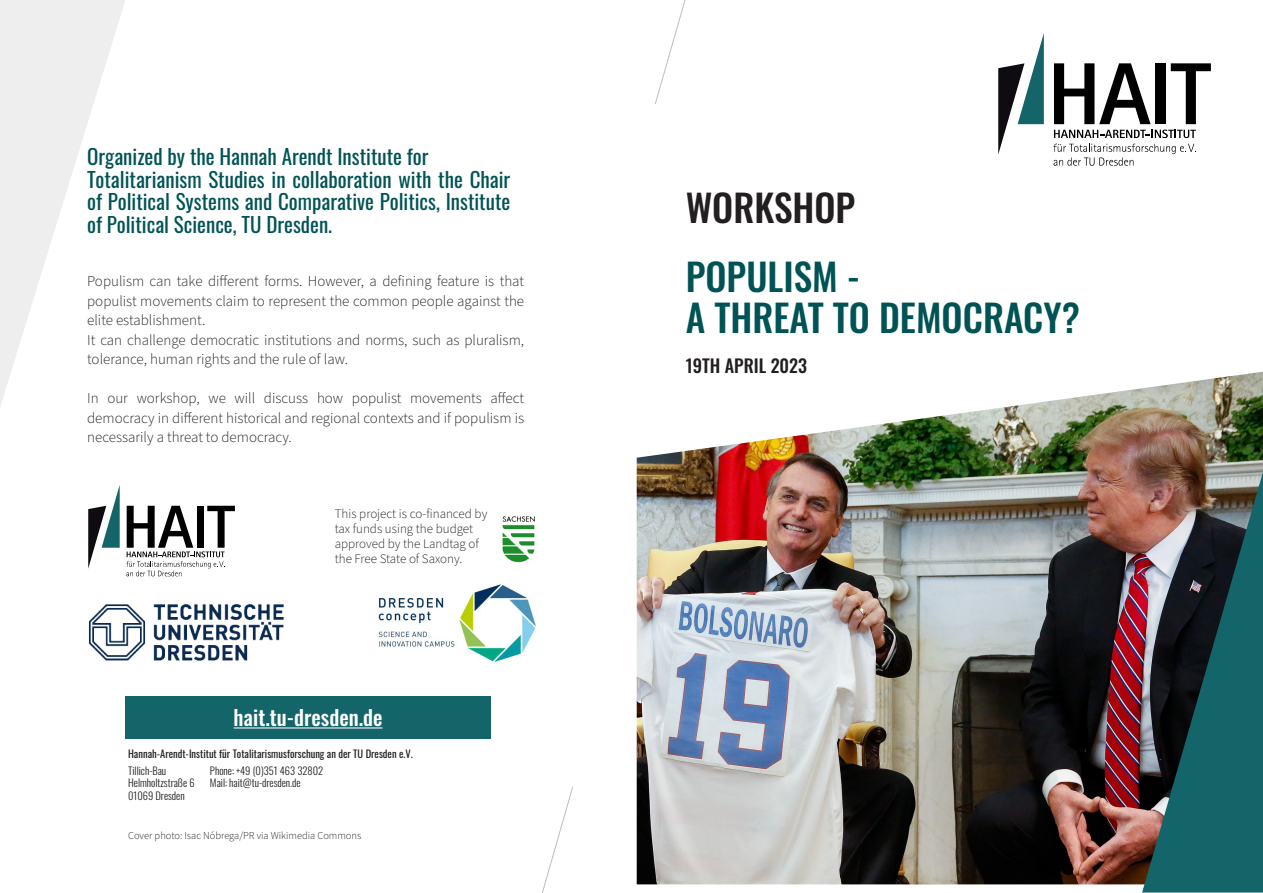
<style>
.page{position:relative;width:1263px;height:893px;background:#fff}
.page>*{position:absolute;margin:0;border:0;box-sizing:border-box;transform-origin:0 0}
.t1{font:500 37.5px "Oswald";color:#005355}
.t2{font:500 37.5px "Oswald";color:#231f20}
.t3{font:21px/22.5px "Oswald";color:#005355;text-align:justify}
.t4{font:500 21px "Oswald";color:#fff}
.t5{font:500 18px "Oswald";color:#231f20}
.t6{font:300 15px/19.5px "Source Sans Pro";color:#231f20;text-align:justify}
.t7{font:300 13.05px/15px "Source Sans Pro";color:#231f20}
.t8{font:300 10.5px "Oswald";color:#231f20}
.t9{font:10.5px "Oswald";color:#231f20}
.t10{font:300 10.5px "Source Sans Pro";color:#231f20}
</style>
<div class="page">
<svg style="left:0;top:0;width:125px;height:406px;fill:#eeeeef"></svg>
<svg style="left:998px;top:33px;width:46px;height:122px"></svg>
<svg style="left:1054px;top:63px;width:96px;height:61px"></svg>
<div style="left:1155px;top:63px;width:10px;height:61px;background:#000"></div>
<svg style="left:1171px;top:63px;width:40px;height:61px"></svg>
<svg style="left:1054px;top:130px;width:142px;height:8px"></svg>
<svg style="left:1053px;top:144px;width:143px;height:22px"></svg>
<img style="left:637px;top:372px;width:626px;height:512px">
<img style="left:1142px;top:472px;width:121px;height:420px">
<svg style="left:88px;top:485px;width:32px;height:84px"></svg>
<svg style="left:126px;top:506px;width:109px;height:70px"></svg>
<svg style="left:655px;top:0;width:31px;height:104px"></svg>
<svg style="left:542px;top:787px;width:31px;height:106px"></svg>
<img style="left:88px;top:605px;width:196px;height:56px">
<img style="left:377px;top:583px;width:159px;height:81px">
<img style="left:502px;top:516px;width:33px;height:46px">
<div style="left:125px;top:696px;width:366px;height:43px;background:#13656a"></div>
<hr style="left:234px;top:727px;width:148px;height:1px;background:#fff">
<p class="t3" style="left:87px;top:144px;width:343px">Organized by the Hannah Arendt Institute for</p>
<p class="t3" style="left:87px;top:166px;width:425px">Totalitarianism Studies in collaboration with the Chair of Political Systems and Comparative Politics, Institute of Political Science, TU Dresden.</p>
<p class="t6" style="left:87px;top:272px;width:438px">Populism can take different forms. However, a defining feature is that populist movements claim to represent the common people against the elite establishment.</p>
<p class="t6" style="left:87px;top:331px;width:438px">It can challenge democratic institutions and norms, such as pluralism, tolerance, human rights and the rule of law.</p>
<p class="t6" style="left:87px;top:389px;width:438px">In our workshop, we will discuss how populist movements affect democracy in different historical and regional contexts and if populism is necessarily a threat to democracy.</p>
<p class="t7" style="left:335px;top:506px;width:154px">This project is co-financed by tax funds using the budget approved by the Landtag of the Free State of Saxony.</p>
<p class="t4" style="left:234px;top:706px;width:150px">hait.tu-dresden.de</p>
<p class="t9" style="left:128px;top:744px;width:286px">Hannah-Arendt-Institut für Totalitarismusforschung an der TU Dresden e.V.</p>
<p class="t8" style="left:210px;top:761px;width:115px">Phone: +49 (0)351 463 32802</p>
<p class="t8" style="left:210px;top:774px;width:92px">Mail: hait@tu-dresden.de</p>
<p class="t8" style="left:128px;top:761px;width:40px">Tillich-Bau</p>
<p class="t8" style="left:128px;top:774px;width:68px">Helmholtzstraße 6</p>
<p class="t8" style="left:128px;top:786px;width:58px">01069 Dresden</p>
<p class="t10" style="left:128px;top:828px;width:235px">Cover photo: Isac Nóbrega/PR via Wikimedia Commons</p>
<p class="t2" style="left:686px;top:188px;width:171px">WORKSHOP</p>
<p class="t1" style="left:686px;top:257px;width:176px">POPULISM -</p>
<p class="t1" style="left:686px;top:298px;width:396px">A THREAT TO DEMOCRACY?</p>
<p class="t5" style="left:686px;top:356px;width:123px">19TH APRIL 2023</p>
</div>
